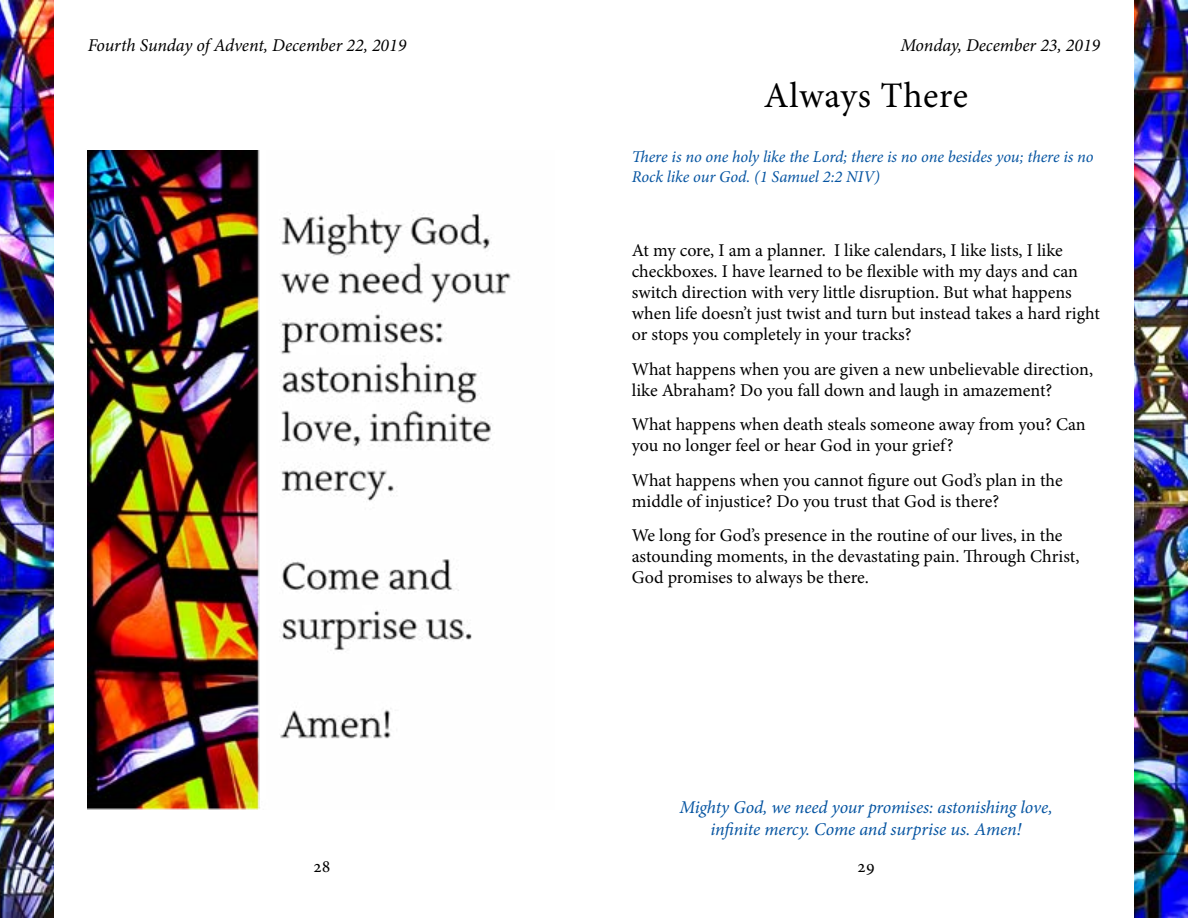
<style>
.page{position:relative;width:1188px;height:918px;background:#fff}
.page>*{position:absolute;margin:0;border:0;box-sizing:border-box;transform-origin:0 0}
.t1{font:36px "Minion Pro";letter-spacing:.02em;color:#000}
.t2{font:18px/21px "Minion Pro";letter-spacing:-.005em;color:#000}
.t3{font:italic 18px/21.6px "Minion Pro";letter-spacing:-.01em;color:#0554a1;text-align:center}
.t4{font:italic 18px "Minion Pro";letter-spacing:-.005em;color:#000}
.t5{font:italic 16.5px/19.8px "Minion Pro";letter-spacing:-.005em;color:#0554a1}
</style>
<div class="page">
<img style="left:0;top:0;width:54px;height:918px">
<img style="left:1134px;top:0;width:54px;height:918px">
<img style="left:88px;top:150px;width:423px;height:660px">
<p class="t4" style="left:88px;top:33px;width:320px">Fourth Sunday of Advent, December 22, 2019</p>
<p class="t4" style="left:900px;top:33px;width:201px">Monday, December 23, 2019</p>
<h1 class="t1" style="left:764px;top:72px;width:206px">Always There</h1>
<p class="t5" style="left:632px;top:147px;width:463px">There is no one holy like the Lord; there is no one besides you; there is no<br>Rock like our God. (1 Samuel 2:2 NIV)</p>
<p class="t2" style="left:632px;top:240px;width:470px">At my core, I am a planner. I like calendars, I like lists, I like checkboxes. I have learned to be flexible with my days and can switch direction with very little disruption. But what happens when life doesn’t just twist and turn but instead takes a hard right or stops you completely in your tracks?</p>
<p class="t2" style="left:632px;top:358px;width:463px">What happens when you are given a new unbelievable direction, like Abraham? Do you fall down and laugh in amazement?</p>
<p class="t2" style="left:632px;top:414px;width:455px">What happens when death steals someone away from you? Can you no longer feel or hear God in your grief?</p>
<p class="t2" style="left:632px;top:469px;width:433px">What happens when you cannot figure out God’s plan in the middle of injustice? Do you trust that God is there?</p>
<p class="t2" style="left:632px;top:525px;width:449px">We long for God’s presence in the routine of our lives, in the astounding moments, in the devastating pain. Through Christ,<br>God promises to always be there.</p>
<p class="t3" style="left:679px;top:797px;width:375px">Mighty God, we need your promises: astonishing love, infinite mercy. Come and surprise us. Amen!</p>
<p class="t2" style="left:313px;top:856px;width:19px">28</p>
<p class="t2" style="left:857px;top:856px;width:19px">29</p>
</div>
